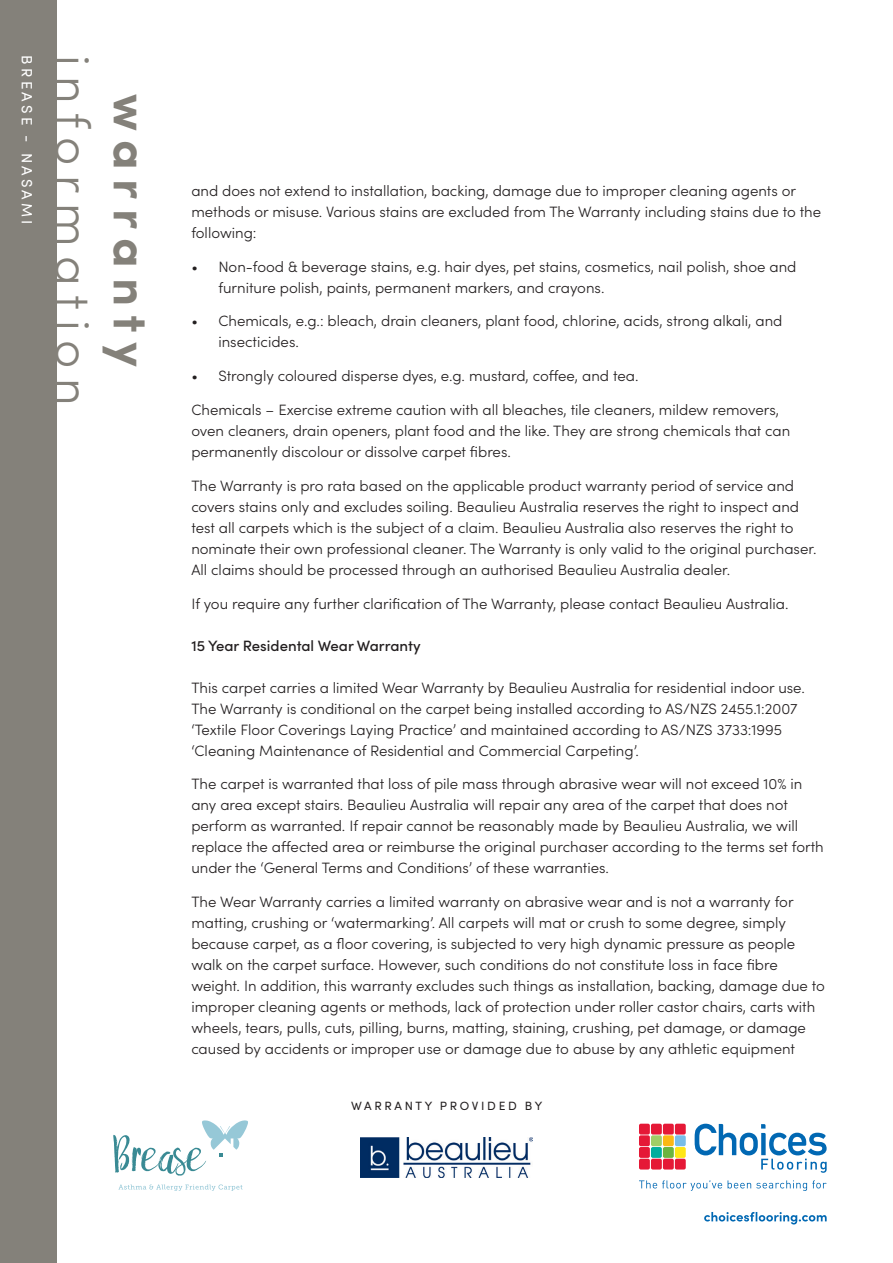
<style>
.page{position:relative;width:893px;height:1263px;background:#fff}
.page>*{position:absolute;margin:0;border:0;box-sizing:border-box;transform-origin:0 0}
.t1{font:300 48.45px/58.2px "Sofia Pro";letter-spacing:.2em;color:#84817a;text-align:center}
.t2{font:300 15px/21px "Sofia Pro";color:#231f20}
.t3{font:500 15px "Sofia Pro";color:#231f20}
.t4{font:15px "Sofia Pro";letter-spacing:.22em;color:#fff}
.t5{font:12px "Sofia Pro";letter-spacing:.22em;color:#231f20}
.s1{font-weight:700}
</style>
<div class="page">
<div style="left:0;top:0;width:57px;height:1263px;background:#84817a"></div>
<svg style="left:118px;top:1184px;width:124px;height:7px"></svg>
<svg style="left:113px;top:1120px;width:135px;height:56px"></svg>
<svg style="left:639px;top:1124px;width:47px;height:45px;background:#ce7061"></svg>
<svg style="left:695px;top:1124px;width:132px;height:49px"></svg>
<svg style="left:639px;top:1180px;width:83px;height:11px"></svg>
<svg style="left:728px;top:1180px;width:99px;height:11px"></svg>
<img style="left:360px;top:1137px;width:173px;height:40px">
<svg style="left:704px;top:1212px;width:123px;height:12px"></svg>
<p class="t4" style="left:38px;top:55px;width:171px;rotate:90deg">BREASE - NASAMI</p>
<p class="t1" style="left:163px;top:55px;width:352px;rotate:90deg"><span class="s1">warranty </span>information</p>
<p class="t2" style="left:191px;top:179px;width:631px">and does not extend to installation, backing, damage due to improper cleaning agents or methods or misuse. Various stains are excluded from The Warranty including stains due to the following:</p>
<p class="t2" style="left:218px;top:255px;width:580px;text-indent:-27px">• Non-food &amp; beverage stains, e.g. hair dyes, pet stains, cosmetics, nail polish, shoe and furniture polish, paints, permanent markers, and crayons.</p>
<p class="t2" style="left:218px;top:310px;width:566px;text-indent:-27px">• Chemicals, e.g.: bleach, drain cleaners, plant food, chlorine, acids, strong alkali, and insecticides.</p>
<p class="t2" style="left:191px;top:365px;width:449px">• Strongly coloured disperse dyes, e.g. mustard, coffee, and tea.</p>
<p class="t2" style="left:191px;top:398px;width:600px">Chemicals – Exercise extreme caution with all bleaches, tile cleaners, mildew removers, oven cleaners, drain openers, plant food and the like. They are strong chemicals that can permanently discolour or dissolve carpet fibres.</p>
<p class="t2" style="left:191px;top:474px;width:627px">The Warranty is pro rata based on the applicable product warranty period of service and covers stains only and excludes soiling. Beaulieu Australia reserves the right to inspect and test all carpets which is the subject of a claim. Beaulieu Australia also reserves the right to nominate their own professional cleaner. The Warranty is only valid to the original purchaser.<br>All claims should be processed through an authorised Beaulieu Australia dealer.</p>
<p class="t2" style="left:191px;top:592px;width:599px">If you require any further clarification of The Warranty, please contact Beaulieu Australia.</p>
<p class="t3" style="left:191px;top:634px;width:231px">15 Year Residental Wear Warranty</p>
<p class="t2" style="left:191px;top:676px;width:615px">This carpet carries a limited Wear Warranty by Beaulieu Australia for residential indoor use.<br>The Warranty is conditional on the carpet being installed according to AS/NZS 2455.1:2007 ‘Textile Floor Coverings Laying Practice’ and maintained according to AS/NZS 3733:1995 ‘Cleaning Maintenance of Residential and Commercial Carpeting’.</p>
<p class="t2" style="left:191px;top:773px;width:634px">The carpet is warranted that loss of pile mass through abrasive wear will not exceed 10% in any area except stairs. Beaulieu Australia will repair any area of the carpet that does not perform as warranted. If repair cannot be reasonably made by Beaulieu Australia, we will replace the affected area or reimburse the original purchaser according to the terms set forth under the ‘General Terms and Conditions’ of these warranties.</p>
<p class="t2" style="left:191px;top:890px;width:635px">The Wear Warranty carries a limited warranty on abrasive wear and is not a warranty for matting, crushing or ‘watermarking’. All carpets will mat or crush to some degree, simply because carpet, as a floor covering, is subjected to very high dynamic pressure as people walk on the carpet surface. However, such conditions do not constitute loss in face fibre weight. In addition, this warranty excludes such things as installation, backing, damage due to improper cleaning agents or methods, lack of protection under roller castor chairs, carts with wheels, tears, pulls, cuts, pilling, burns, matting, staining, crushing, pet damage, or damage caused by accidents or improper use or damage due to abuse by any athletic equipment</p>
<p class="t5" style="left:351px;top:1097px;width:193px">WARRANTY PROVIDED BY</p>
</div>
